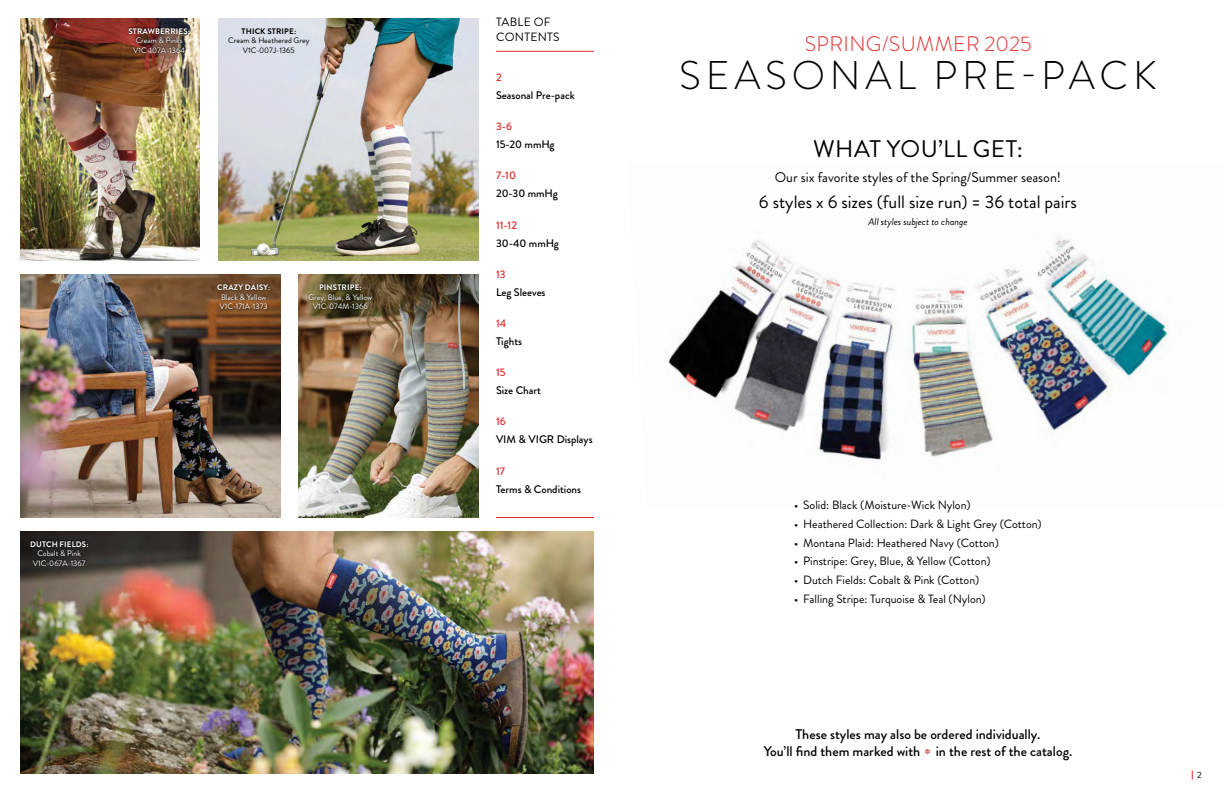
<style>
.page{position:relative;width:1224px;height:792px;background:#fff}
.page>*{position:absolute;margin:0;border:0;box-sizing:border-box;transform-origin:0 0}
.t1{font:300 40px "Brandon Grotesque";letter-spacing:.12em;color:#000}
.t2{font:24px "Brandon Grotesque";letter-spacing:.02em;color:#000}
.t3{font:300 21px "Brandon Grotesque";letter-spacing:.02em;color:#e22927}
.t4{font:18px "Brandon Grotesque";color:#000}
.t5{font:500 14px "Brandon Grotesque";color:#000}
.t6{font:14px "Brandon Grotesque";color:#000}
.t7{font:12px "Brandon Grotesque";color:#000}
.t8{font:12px/14.4px "Brandon Grotesque";letter-spacing:.02em;color:#000}
.t9{font:500 11px/18px "Brandon Grotesque";color:#000}
.t10{font:italic 10px "Brandon Grotesque";color:#000}
.t11{font:9px "Brandon Grotesque";color:#000}
.t12{font:8px/9.6px "Brandon Grotesque";color:#fff;text-align:center}
.t13{font:8px/9.6px "Brandon Grotesque";color:#000;text-align:center}
.t14{font:700 8px "Brandon Grotesque";letter-spacing:.02em;color:#fff}
.s1{font-weight:700}
.s2{color:#e32726}
</style>
<div class="page">
<img style="left:20px;top:18px;width:180px;height:243px">
<img style="left:127px;top:26px;width:64px;height:28px">
<img style="left:218px;top:18px;width:261px;height:243px">
<img style="left:299px;top:274px;width:180px;height:244px">
<img style="left:20px;top:274px;width:260px;height:244px">
<hr style="left:496px;top:51px;width:98px;height:1px;background:#e32726">
<hr style="left:496px;top:517px;width:98px;height:1px;background:#e32726">
<img style="left:20px;top:531px;width:574px;height:243px">
<svg style="left:29px;top:539px;width:61px;height:28px;background:#231f1c"></svg>
<div style="left:215px;top:283px;width:57px;height:28px;background:#000;opacity:.8"></div>
<div style="left:307px;top:283px;width:67px;height:28px;background:#000;opacity:.8"></div>
<img style="left:668px;top:236px;width:501px;height:224px">
<svg style="left:925px;top:748px;width:5px;height:7px"></svg>
<p class="t14" style="left:128px;top:25px;width:63px">STRAWBERRIES:</p>
<p class="t12" style="left:136px;top:36px;width:48px">Cream &amp; Pinks</p>
<p class="t12" style="left:133px;top:45px;width:53px">V1C-107A-1364</p>
<p class="t13" style="left:228px;top:26px;width:83px"><span class="s1">THICK STRIPE:<br></span>Cream &amp; Heathered Grey</p>
<p class="t13" style="left:243px;top:45px;width:54px">V1C-007J-1365</p>
<p class="t12" style="left:217px;top:283px;width:54px"><span class="s1">CRAZY DAISY:<br></span>Black &amp; Yellow</p>
<p class="t12" style="left:219px;top:302px;width:50px">V1C-171A-1373</p>
<p class="t12" style="left:309px;top:283px;width:65px"><span class="s1">PINSTRIPE:<br></span>Grey, Blue, &amp; Yellow</p>
<p class="t12" style="left:313px;top:302px;width:56px">V1C-074M-1366</p>
<p class="t14" style="left:30px;top:538px;width:60px">DUTCH FIELDS:</p>
<p class="t12" style="left:37px;top:549px;width:45px">Cobalt &amp; Pink</p>
<p class="t12" style="left:33px;top:558px;width:54px">V1C-067A-1367</p>
<p class="t8" style="left:496px;top:15px;width:65px">TABLE OF<br>CONTENTS</p>
<p class="t9" style="left:496px;top:68px;width:80px"><span class="s2">2<br></span>Seasonal Pre-pack</p>
<p class="t9" style="left:496px;top:118px;width:60px"><span class="s2">3-6<br></span>15-20 mmHg</p>
<p class="t9" style="left:496px;top:167px;width:63px"><span class="s2">7-10<br></span>20-30 mmHg</p>
<p class="t9" style="left:496px;top:216px;width:64px"><span class="s2">11-12<br></span>30-40 mmHg</p>
<p class="t9" style="left:496px;top:265px;width:51px"><span class="s2">13<br></span>Leg Sleeves</p>
<p class="t9" style="left:496px;top:314px;width:28px"><span class="s2">14<br></span>Tights</p>
<p class="t9" style="left:496px;top:364px;width:46px"><span class="s2">15<br></span>Size Chart</p>
<p class="t9" style="left:496px;top:413px;width:98px"><span class="s2">16<br></span>VIM &amp; VIGR Displays</p>
<p class="t9" style="left:496px;top:462px;width:87px"><span class="s2">17<br></span>Terms &amp; Conditions</p>
<p class="t3" style="left:805px;top:29px;width:228px">SPRING/SUMMER 2025</p>
<p class="t1" style="left:679px;top:48px;width:479px">SEASONAL PRE-PACK</p>
<p class="t2" style="left:813px;top:132px;width:211px">WHAT YOU’LL GET:</p>
<p class="t6" style="left:775px;top:168px;width:288px">Our six favorite styles of the Spring/Summer season!</p>
<p class="t4" style="left:759px;top:190px;width:320px">6 styles x 6 sizes (full size run) = 36 total pairs</p>
<p class="t10" style="left:869px;top:215px;width:100px">All styles subject to change</p>
<p class="t7" style="left:794px;top:496px;width:178px">• Solid: Black (Moisture-Wick Nylon)</p>
<p class="t7" style="left:794px;top:515px;width:249px">• Heathered Collection: Dark &amp; Light Grey (Cotton)</p>
<p class="t7" style="left:794px;top:534px;width:206px">• Montana Plaid: Heathered Navy (Cotton)</p>
<p class="t7" style="left:794px;top:553px;width:198px">• Pinstripe: Grey, Blue, &amp; Yellow (Cotton)</p>
<p class="t7" style="left:794px;top:572px;width:187px">• Dutch Fields: Cobalt &amp; Pink (Cotton)</p>
<p class="t7" style="left:794px;top:591px;width:193px">• Falling Stripe: Turquoise &amp; Teal (Nylon)</p>
<p class="t5" style="left:796px;top:725px;width:246px">These styles may also be ordered individually.</p>
<p class="t5" style="left:764px;top:742px;width:310px">You’ll find them marked with in the rest of the catalog.</p>
<p class="t11" style="left:1197px;top:769px;width:6px">2</p>
</div>
